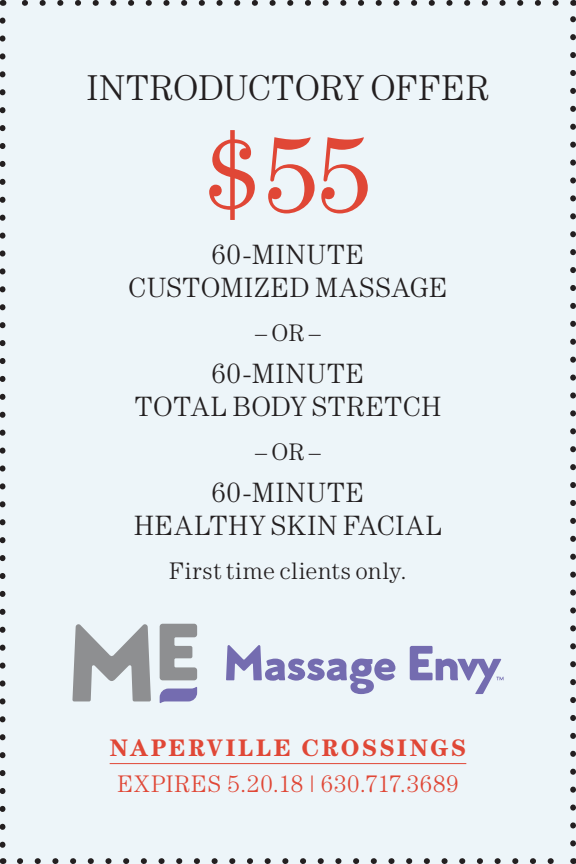
<style>
.page{position:relative;width:576px;height:864px;background:#edf5f9}
.page>*{position:absolute;margin:0;border:0;box-sizing:border-box;transform-origin:0 0}
.offer{font:108px "Century";color:#e04736}
.sub_offer{font:300 36px "Century";letter-spacing:.005em;color:#231f20}
.sm_sub_offer{font:300 28px/33.6px "Century";letter-spacing:.035em;color:#231f20;text-align:center}
.disclaimer{font:300 24px "Century";letter-spacing:.025em;color:#231f20}
.bottom_info{font:300 24px "Century";letter-spacing:.025em;color:#e04736}
.bottom_info-2{font:700 24px "Century";letter-spacing:.1em;color:#e04736}
</style>
<div class="page">
<svg style="left:0;top:20px;width:5px;height:828px"></svg>
<svg style="left:20px;top:858px;width:534px;height:6px"></svg>
<svg style="left:570px;top:16px;width:6px;height:828px"></svg>
<svg style="left:22px;top:0;width:534px;height:6px"></svg>
<svg style="left:72px;top:624px;width:79px;height:77px"></svg>
<svg style="left:160px;top:624px;width:37px;height:56px"></svg>
<svg style="left:160px;top:687px;width:37px;height:16px"></svg>
<svg style="left:226px;top:645px;width:170px;height:49px"></svg>
<svg style="left:410px;top:646px;width:94px;height:48px"></svg>
<hr style="left:110px;top:763px;width:356px;height:1px;background:#e04736">
<p class="sub_offer" style="left:87px;top:67px;width:404px">INTRODUCTORY OFFER</p>
<p class="offer" style="left:205px;top:112px;width:168px">$55</p>
<p class="sm_sub_offer" style="left:128px;top:237px;width:321px">60-MINUTE<br>CUSTOMIZED MASSAGE</p>
<p class="disclaimer" style="left:255px;top:319px;width:67px">– OR –</p>
<p class="sm_sub_offer" style="left:135px;top:356px;width:308px">60-MINUTE<br>TOTAL BODY STRETCH</p>
<p class="disclaimer" style="left:255px;top:438px;width:67px">– OR –</p>
<p class="sm_sub_offer" style="left:134px;top:475px;width:309px">60-MINUTE<br>HEALTHY SKIN FACIAL</p>
<p class="disclaimer" style="left:169px;top:557px;width:239px">First time clients only.</p>
<p class="bottom_info-2" style="left:110px;top:733px;width:358px">NAPERVILLE CROSSINGS</p>
<p class="bottom_info" style="left:117px;top:770px;width:343px">EXPIRES 5.20.18 | 630.717.3689</p>
</div>
